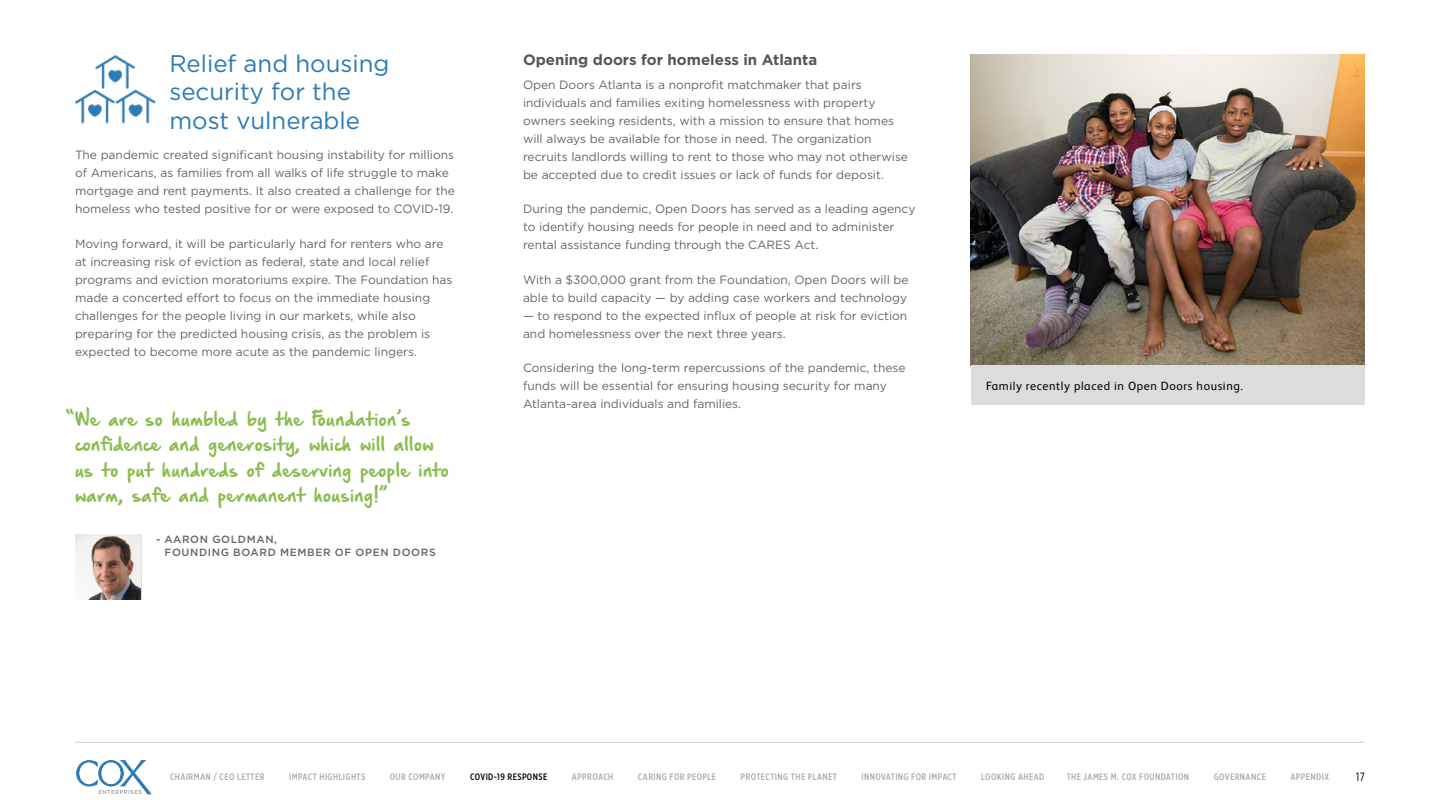
<style>
.page{position:relative;width:1440px;height:810px;background:#fff}
.page>*{position:absolute;margin:0;border:0;box-sizing:border-box;transform-origin:0 0}
.t1{font:24px/28.8px "Gotham Pro";color:#2b7ab5}
.t2{font:16.5px/25.5px "Hand Of Sean Demo";letter-spacing:.01em;color:#8abd4f}
.t3{font:700 15px "Gotham Pro";color:#54565b}
.t4{font:12px/18px "Gotham Pro";color:#656565}
.t5{font:12px "FS Albert";letter-spacing:.05em;color:#000}
.t6{font:12px "Gotham X Narrow";color:#000}
.t7{font:500 10.5px/13.5px "Gotham Pro";letter-spacing:.06em;color:#656565}
.t8{font:500 9.3px "Gotham X Narrow";letter-spacing:.045em;color:#a8aaad}
.t9{font:500 9.3px "Gotham X Narrow";letter-spacing:.045em;color:#000}
</style>
<div class="page">
<hr style="left:75px;top:742px;width:1290px;height:1px;background:#cdd1d4">
<svg style="left:76px;top:760px;width:76px;height:34px"></svg>
<img style="left:971px;top:54px;width:394px;height:312px">
<img style="left:75px;top:534px;width:66px;height:66px">
<img style="left:74px;top:55px;width:82px;height:69px">
<div style="left:971px;top:366px;width:394px;height:39px;background:#dbdcdd"></div>
<h1 class="t1" style="left:170px;top:49px;width:222px">Relief and housing security for the most vulnerable</h1>
<p class="t4" style="left:75px;top:146px;width:382px">The pandemic created significant housing instability for millions of Americans, as families from all walks of life struggle to make mortgage and rent payments. It also created a challenge for the homeless who tested positive for or were exposed to COVID-19.</p>
<p class="t4" style="left:75px;top:234px;width:379px">Moving forward, it will be particularly hard for renters who are at increasing risk of eviction as federal, state and local relief programs and eviction moratoriums expire. The Foundation has made a concerted effort to focus on the immediate housing challenges for the people living in our markets, while also preparing for the predicted housing crisis, as the problem is expected to become more acute as the pandemic lingers.</p>
<h2 class="t2" style="left:75px;top:407px;width:376px;text-indent:-9px">“We are so humbled by the Foundation’s confidence and generosity, which will allow us to put hundreds of deserving people into warm, safe and permanent housing!”</h2>
<p class="t7" style="left:164px;top:532px;width:273px;text-indent:-8px">- AARON GOLDMAN,<br>FOUNDING BOARD MEMBER OF OPEN DOORS</p>
<p class="t3" style="left:523px;top:51px;width:296px">Opening doors for homeless in Atlanta</p>
<p class="t4" style="left:523px;top:76px;width:387px">Open Doors Atlanta is a nonprofit matchmaker that pairs individuals and families exiting homelessness with property owners seeking residents, with a mission to ensure that homes will always be available for those in need. The organization recruits landlords willing to rent to those who may not otherwise be accepted due to credit issues or lack of funds for deposit.</p>
<p class="t4" style="left:523px;top:200px;width:394px">During the pandemic, Open Doors has served as a leading agency to identify housing needs for people in need and to administer rental assistance funding through the CARES Act.</p>
<p class="t4" style="left:523px;top:271px;width:387px">With a $300,000 grant from the Foundation, Open Doors will be able to build capacity — by adding case workers and technology</p>
<p class="t4" style="left:523px;top:307px;width:386px">— to respond to the expected influx of people at risk for eviction and homelessness over the next three years.</p>
<p class="t4" style="left:523px;top:359px;width:384px">Considering the long-term repercussions of the pandemic, these funds will be essential for ensuring housing security for many<br>Atlanta-area individuals and families.</p>
<p class="t5" style="left:986px;top:378px;width:259px">Family recently placed in Open Doors housing.</p>
<p class="t8" style="left:170px;top:771px;width:96px">CHAIRMAN / CEO LETTER</p>
<p class="t8" style="left:289px;top:771px;width:78px">IMPACT HIGHLIGHTS</p>
<p class="t8" style="left:390px;top:771px;width:57px">OUR COMPANY</p>
<p class="t9" style="left:470px;top:771px;width:79px">COVID-19 RESPONSE</p>
<p class="t8" style="left:572px;top:771px;width:43px">APPROACH</p>
<p class="t8" style="left:638px;top:771px;width:80px">CARING FOR PEOPLE</p>
<p class="t8" style="left:741px;top:771px;width:98px">PROTECTING THE PLANET</p>
<p class="t8" style="left:862px;top:771px;width:97px">INNOVATING FOR IMPACT</p>
<p class="t8" style="left:981px;top:771px;width:65px">LOOKING AHEAD</p>
<p class="t8" style="left:1067px;top:771px;width:124px">THE JAMES M. COX FOUNDATION</p>
<p class="t8" style="left:1214px;top:771px;width:54px">GOVERNANCE</p>
<p class="t8" style="left:1290px;top:771px;width:40px">APPENDIX</p>
<p class="t6" style="left:1356px;top:769px;width:10px">17</p>
</div>
